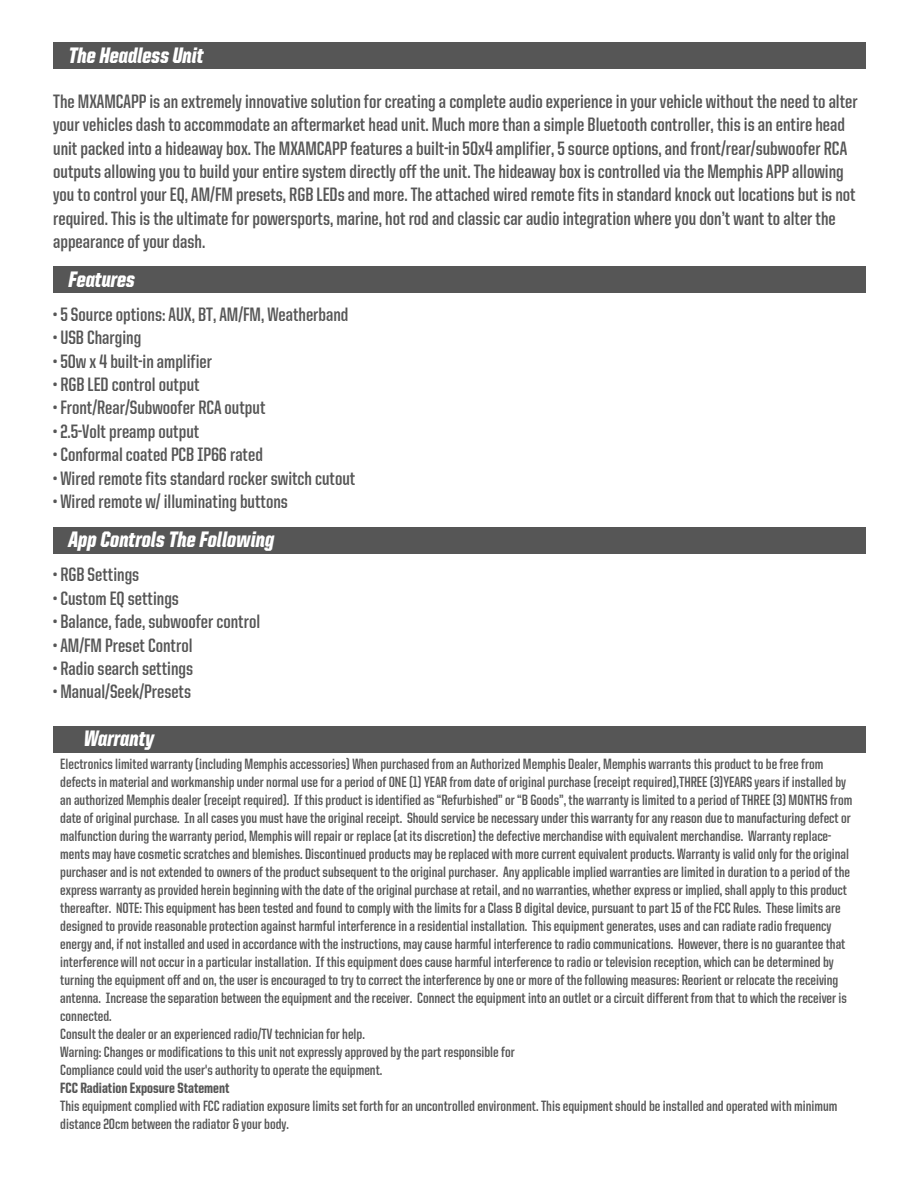
<style>
.page{position:relative;width:918px;height:1188px;background:#fff}
.page>*{position:absolute;margin:0;border:0;box-sizing:border-box;transform-origin:0 0}
.t1{font:900 22.5px "United Italic Cond";color:#fff}
.t2{font:700 19.5px/23.4px "United Sans Cond";color:#565656}
.t3{font:700 15px/18px "United Sans Cond";color:#565656}
.t4{font:800 15px "United Sans Cond";color:#565656}
</style>
<div class="page">
<div style="left:53px;top:42px;width:812px;height:27px;background:#565656"></div>
<div style="left:53px;top:726px;width:812px;height:27px;background:#565656"></div>
<div style="left:53px;top:267px;width:812px;height:26px;background:#565656"></div>
<div style="left:53px;top:527px;width:812px;height:27px;background:#565656"></div>
<h1 class="t1" style="left:68px;top:43px;width:137px">The Headless Unit</h1>
<p class="t2" style="left:53px;top:89px;width:806px">The MXAMCAPP is an extremely innovative solution for creating a complete audio experience in your vehicle without the need to alter your vehicles dash to accommodate an aftermarket head unit. Much more than a simple Bluetooth controller, this is an entire head unit packed into a hideaway box. The MXAMCAPP features a built-in 50x4 amplifier, 5 source options, and front/rear/subwoofer RCA outputs allowing you to build your entire system directly off the unit. The hideaway box is controlled via the Memphis APP allowing you to control your EQ, AM/FM presets, RGB LEDs and more. The attached wired remote fits in standard knock out locations but is not required. This is the ultimate for powersports, marine, hot rod and classic car audio integration where you don’t want to alter the appearance of your dash.</p>
<h1 class="t1" style="left:68px;top:267px;width:68px">Features</h1>
<h2 class="t2" style="left:53px;top:302px;width:297px">• 5 Source options: AUX, BT, AM/FM, Weatherband</h2>
<h2 class="t2" style="left:53px;top:326px;width:90px">• USB Charging</h2>
<h2 class="t2" style="left:53px;top:349px;width:160px">• 50w x 4 built-in amplifier</h2>
<h2 class="t2" style="left:53px;top:373px;width:148px">• RGB LED control output</h2>
<h2 class="t2" style="left:53px;top:396px;width:214px">• Front/Rear/Subwoofer RCA output</h2>
<h2 class="t2" style="left:53px;top:419px;width:148px">• 2.5-Volt preamp output</h2>
<h2 class="t2" style="left:53px;top:443px;width:211px">• Conformal coated PCB IP66 rated</h2>
<h2 class="t2" style="left:53px;top:466px;width:304px">• Wired remote fits standard rocker switch cutout</h2>
<h2 class="t2" style="left:53px;top:490px;width:236px">• Wired remote w/ illuminating buttons</h2>
<h1 class="t1" style="left:68px;top:528px;width:208px">App Controls The Following</h1>
<h2 class="t2" style="left:53px;top:563px;width:88px">• RGB Settings</h2>
<h2 class="t2" style="left:53px;top:586px;width:127px">• Custom EQ settings</h2>
<h2 class="t2" style="left:53px;top:610px;width:209px">• Balance, fade, subwoofer control</h2>
<h2 class="t2" style="left:53px;top:633px;width:141px">• AM/FM Preset Control</h2>
<h2 class="t2" style="left:53px;top:657px;width:142px">• Radio search settings</h2>
<h2 class="t2" style="left:53px;top:680px;width:139px">• Manual/Seek/Presets</h2>
<h1 class="t1" style="left:84px;top:727px;width:72px">Warranty</h1>
<p class="t3" style="left:60px;top:755px;width:793px">Electronics limited warranty (including Memphis accessories) When purchased from an Authorized Memphis Dealer, Memphis warrants this product to be free from defects in material and workmanship under normal use for a period of ONE (1) YEAR from date of original purchase (receipt required),THREE (3)YEARS years if installed by an authorized Memphis dealer (receipt required). If this product is identified as “Refurbished” or “B Goods”, the warranty is limited to a period of THREE (3) MONTHS from date of original purchase. In all cases you must have the original receipt. Should service be necessary under this warranty for any reason due to manufacturing defect or malfunction during the warranty period, Memphis will repair or replace (at its discretion) the defective merchandise with equivalent merchandise. Warranty replace&shy;ments may have cosmetic scratches and blemishes. Discontinued products may be replaced with more current equivalent products. Warranty is valid only for the original purchaser and is not extended to owners of the product subsequent to the original purchaser. Any applicable implied warranties are limited in duration to a period of the express warranty as provided herein beginning with the date of the original purchase at retail, and no warranties, whether express or implied, shall apply to this product thereafter. NOTE: This equipment has been tested and found to comply with the limits for a Class B digital device, pursuant to part 15 of the FCC Rules. These limits are designed to provide reasonable protection against harmful interference in a residential installation. This equipment generates, uses and can radiate radio frequency energy and, if not installed and used in accordance with the instructions, may cause harmful interference to radio communications. However, there is no guarantee that interference will not occur in a particular installation. If this equipment does cause harmful interference to radio or television reception, which can be determined by turning the equipment off and on, the user is encouraged to try to correct the interference by one or more of the following measures: Reorient or relocate the receiving antenna. Increase the separation between the equipment and the receiver. Connect the equipment into an outlet or a circuit different from that to which the receiver is connected.<br>Consult the dealer or an experienced radio/TV technician for help.<br>Warning: Changes or modifications to this unit not expressly approved by the part responsible for<br>Compliance could void the user's authority to operate the equipment.</p>
<p class="t4" style="left:60px;top:1080px;width:171px">FCC Radiation Exposure Statement</p>
<p class="t3" style="left:60px;top:1097px;width:779px">This equipment complied with FCC radiation exposure limits set forth for an uncontrolled environment. This equipment should be installed and operated with minimum distance 20cm between the radiator &amp; your body.</p>
</div>
